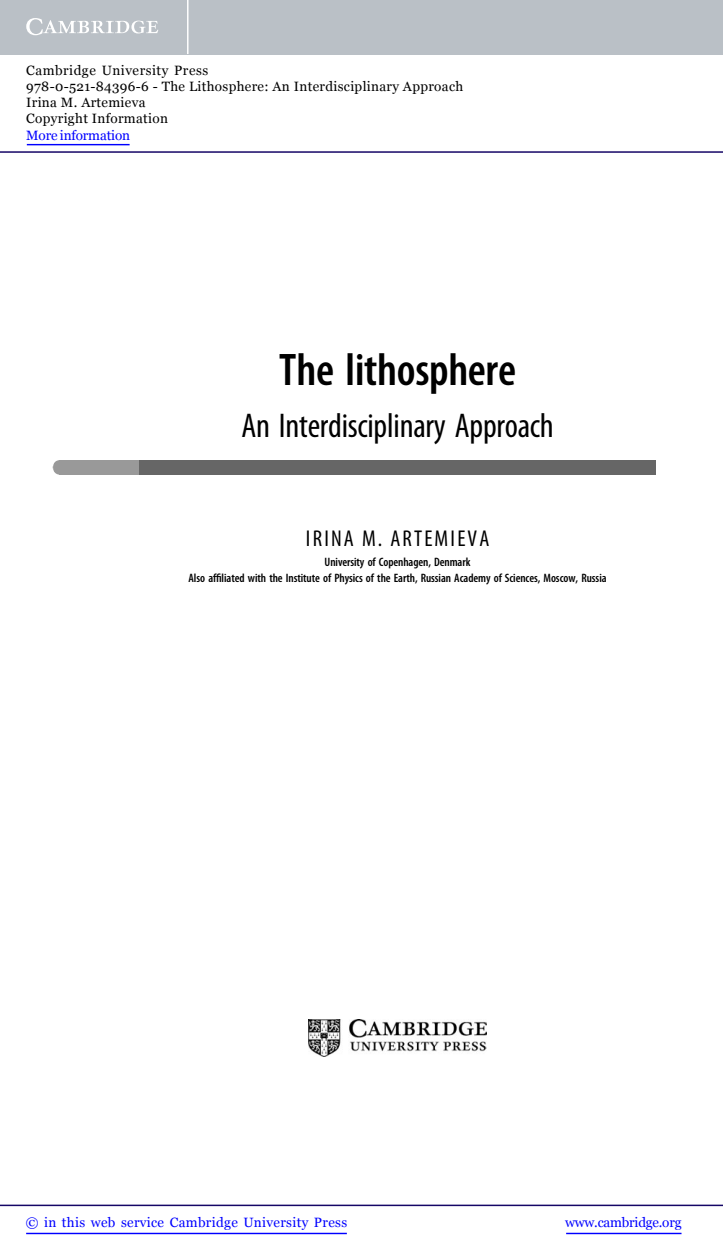
<style>
.page{position:relative;width:723px;height:1256px;background:#fff}
.page>*{position:absolute;margin:0;border:0;box-sizing:border-box;transform-origin:0 0}
.t1{font:45.9px "Adv OT2 cc 9 fb 2 c";color:#000}
.t2{font:34.5px "Adv O Td 67905 e 7";color:#000}
.t3{font:22.95px "Adv O Td 67905 e 7";letter-spacing:.1em;color:#000}
.t4{font:13.5px/16.2px "Georgia";letter-spacing:.025em;color:#000}
.t5{font:13.5px "Georgia";letter-spacing:.025em;color:#00f}
.t6{font:13.5px "Georgia";letter-spacing:-.015em;color:#00f}
.t7{font:13.5px "Georgia";letter-spacing:-.01em;color:#00f}
.t8{font:12.15px/15.8px "Adv OT2 cc 9 fb 2 c";color:#000;text-align:center}
.s1{font-family:"Adv OT2 cc 9 fb 2 c+fb"}
</style>
<div class="page">
<div style="left:59px;top:460px;width:80px;height:14px;background:#999"></div>
<div style="left:139px;top:460px;width:517px;height:14px;background:#666"></div>
<svg style="left:53px;top:460px;width:6px;height:14px"></svg>
<img style="left:308px;top:1019px;width:179px;height:37px">
<hr style="left:566px;top:1232px;width:116px;height:1px;background:#00f">
<hr style="left:0;top:1204px;width:723px;height:1px;background:#150666">
<hr style="left:26px;top:1232px;width:321px;height:1px;background:#00f">
<div style="left:0;top:0;width:723px;height:54px;background:#bac0c6"></div>
<svg style="left:26px;top:18px;width:132px;height:17px"></svg>
<hr style="left:187px;top:0;width:2px;height:54px;background:#fff">
<hr style="left:0;top:151px;width:723px;height:2px;background:#150666">
<hr style="left:27px;top:144px;width:103px;height:1px;background:#00f">
<p class="t4" style="left:26px;top:62px;width:439px">Cambridge University Press<br>978-0-521-84396-6 - The Lithosphere: An Interdisciplinary Approach Irina M. Artemieva<br>Copyright Information</p>
<p class="t7" style="left:26px;top:127px;width:105px">More information</p>
<h1 class="t1" style="left:279px;top:353px;width:238px">The lithosphere</h1>
<h2 class="t2" style="left:241px;top:413px;width:314px">An Interdisciplinary Approach</h2>
<h3 class="t3" style="left:306px;top:530px;width:185px">IRINA M. ARTEMIEVA</h3>
<p class="t8" style="left:189px;top:555px;width:420px">University of Copenhagen, Denmark<br>Also af<span class="s1">fi</span>liated with the Institute of Physics of the Earth, Russian Academy of Sciences, Moscow, Russia</p>
<p class="t5" style="left:26px;top:1214px;width:323px">© in this web service Cambridge University Press</p>
<p class="t6" style="left:565px;top:1214px;width:118px">www.cambridge.org</p>
</div>
